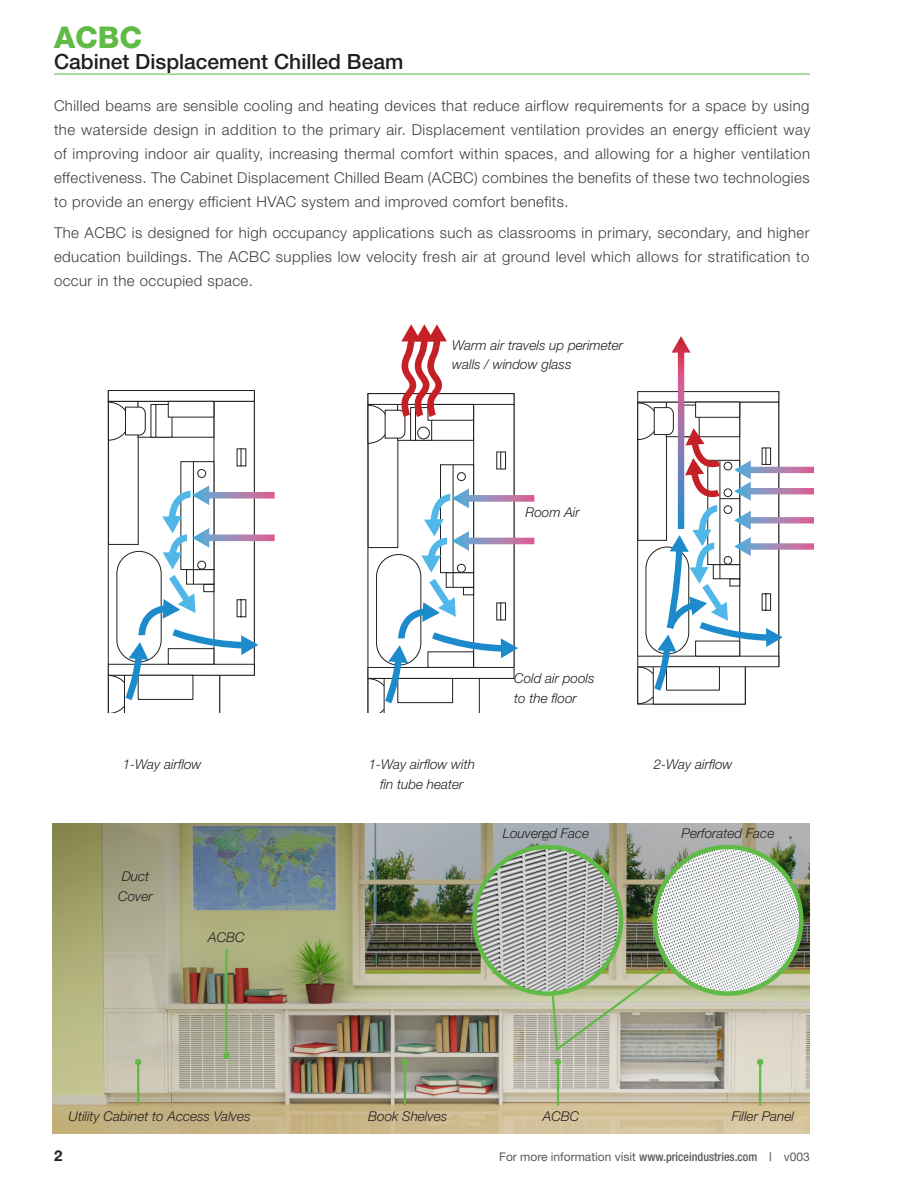
<style>
.page{position:relative;width:918px;height:1188px;background:#fff}
.page>*{position:absolute;margin:0;border:0;box-sizing:border-box;transform-origin:0 0}
.t1{font:800 30px "Helvetica Neue LT Std";color:#60bb46}
.t2{font:500 21px "Helvetica Neue LT Std";color:#231f20}
.Special-Body{font:300 15px/24px "Helvetica Neue LT Std";letter-spacing:.03em;color:#3e3e3f;text-align:justify}
.t3{font:700 15px "Helvetica Neue LT Std";color:#231f20}
.Special-Caption{font:italic 300 13.5px/19.5px "Helvetica Neue LT Std";color:#231f20}
.t4{font:12px "Helvetica Neue LT Std";color:#57585a}
.s1{font-weight:500;font-stretch:condensed}
</style>
<div class="page">
<img style="left:53px;top:824px;width:757px;height:310px">
<img style="left:474px;top:847px;width:147px;height:144px">
<div style="left:472px;top:845px;width:151px;height:151px;border:4px solid #60bb46;border-radius:50%"></div>
<img style="left:655px;top:847px;width:146px;height:147px;border-radius:73px">
<div style="left:652px;top:845px;width:152px;height:151px;border:4px solid #60bb46;border-radius:50%"></div>
<svg style="left:550px;top:963px;width:123px;height:90px;background:#b2b69c"></svg>
<hr style="left:759px;top:1062px;width:2px;height:43px;background:#60bb46">
<svg style="left:757px;top:1059px;width:6px;height:6px"></svg>
<hr style="left:404px;top:1062px;width:2px;height:43px;background:#60bb46">
<svg style="left:402px;top:1059px;width:6px;height:6px"></svg>
<hr style="left:137px;top:1062px;width:2px;height:43px;background:#60bb46">
<svg style="left:135px;top:1059px;width:6px;height:6px"></svg>
<hr style="left:225px;top:949px;width:3px;height:107px;background:#60bb46">
<div style="left:223px;top:1053px;width:7px;height:6px;background:#60bb46;border-radius:50%"></div>
<hr style="left:557px;top:1062px;width:2px;height:43px;background:#60bb46">
<svg style="left:555px;top:1059px;width:6px;height:6px"></svg>
<svg style="left:258px;top:492px;width:17px;height:7px"></svg>
<svg style="left:258px;top:535px;width:17px;height:6px"></svg>
<svg style="left:108px;top:390px;width:150px;height:323px"></svg>
<div style="left:466px;top:495px;width:68px;height:7px;background:#d26698"></div>
<div style="left:466px;top:538px;width:68px;height:6px;background:#d26698"></div>
<svg style="left:367px;top:324px;width:151px;height:389px"></svg>
<svg style="left:678px;top:353px;width:6px;height:38px"></svg>
<svg style="left:672px;top:336px;width:19px;height:17px"></svg>
<svg style="left:783px;top:543px;width:31px;height:7px"></svg>
<svg style="left:783px;top:517px;width:31px;height:6px"></svg>
<svg style="left:783px;top:488px;width:31px;height:6px"></svg>
<svg style="left:783px;top:467px;width:31px;height:6px"></svg>
<svg style="left:637px;top:391px;width:146px;height:314px"></svg>
<hr style="left:54px;top:74px;width:756px;height:1px;background:#60bb46">
<h1 class="t1" style="left:54px;top:20px;width:90px">ACBC</h1>
<h2 class="t2" style="left:54px;top:49px;width:351px">Cabinet Displacement Chilled Beam</h2>
<p class="Special-Body" style="left:54px;top:94px;width:758px">Chilled beams are sensible cooling and heating devices that reduce airflow requirements for a space by using the waterside design in addition to the primary air. Displacement ventilation provides an energy efficient way of improving indoor air quality, increasing thermal comfort within spaces, and allowing for a higher ventilation effectiveness. The Cabinet Displacement Chilled Beam (ACBC) combines the benefits of these two technologies to provide an energy efficient HVAC system and improved comfort benefits.</p>
<p class="Special-Body" style="left:54px;top:220px;width:757px">The ACBC is designed for high occupancy applications such as classrooms in primary, secondary, and higher education buildings. The ACBC supplies low velocity fresh air at ground level which allows for stratification to occur in the occupied space.</p>
<p class="Special-Caption" style="left:452px;top:335px;width:172px">Warm air travels up perimeter walls / window glass</p>
<p class="Special-Caption" style="left:526px;top:502px;width:56px">Room Air</p>
<p class="Special-Caption" style="left:514px;top:668px;width:82px">Cold air pools to the floor</p>
<p class="Special-Caption" style="left:123px;top:754px;width:80px">1-Way airflow</p>
<p class="Special-Caption" style="left:369px;top:754px;width:108px">1-Way airflow with</p>
<p class="Special-Caption" style="left:654px;top:754px;width:80px">2-Way airflow</p>
<p class="Special-Caption" style="left:380px;top:774px;width:85px">fin tube heater</p>
<p class="Special-Caption" style="left:118px;top:866px;width:36px">Duct<br>Cover</p>
<p class="Special-Caption" style="left:208px;top:927px;width:38px">ACBC</p>
<p class="Special-Caption" style="left:503px;top:823px;width:88px">Louvered Face</p>
<p class="Special-Caption" style="left:682px;top:823px;width:94px">Perforated Face</p>
<p class="Special-Caption" style="left:69px;top:1106px;width:184px">Utility Cabinet to Access Valves</p>
<p class="Special-Caption" style="left:368px;top:1106px;width:81px">Book Shelves</p>
<p class="Special-Caption" style="left:732px;top:1106px;width:64px">Filler Panel</p>
<p class="Special-Caption" style="left:543px;top:1106px;width:38px">ACBC</p>
<p class="t3" style="left:54px;top:1146px;width:10px">2</p>
<p class="t4" style="left:499px;top:1150px;width:312px">For more information visit <span class="s1">www.priceindustries.com |</span> v003</p>
</div>
